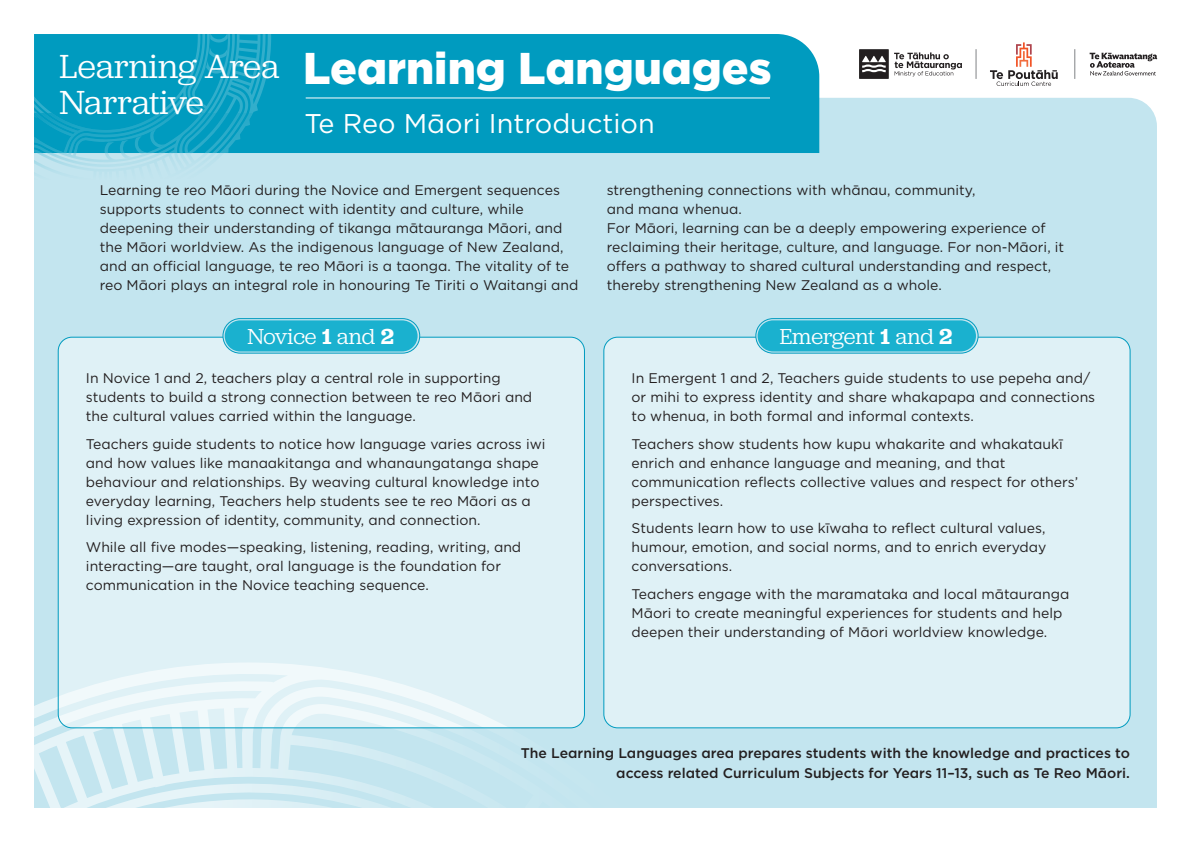
<style>
.page{position:relative;width:1191px;height:842px;background:#fff}
.page>*{position:absolute;margin:0;border:0;box-sizing:border-box;transform-origin:0 0}
.t1{font:900 44.4px "Gotham";color:#fff}
.t2{font:34.7px "Jubilat";letter-spacing:-.015em;color:#fff}
.t3{font:27.1px "Gotham";color:#fff}
.t4{font:22.6px "Jubilat";letter-spacing:-.005em;color:#fff}
.t5{font:14px/19px "Gotham";color:#231f20}
.t6{font:500 14px/20px "Gotham";color:#231f20;text-align:right}
.s1{font-family:"Jubilat";font-weight:400;font-size:34.7px}
.s2{font-weight:600}
</style>
<div class="page">
<div style="left:34px;top:98px;width:1123px;height:710px;background:#c3e5ef"></div>
<div style="left:271px;top:34px;width:548px;height:119px;background:#009bbf"></div>
<svg style="left:34px;top:34px;width:237px;height:169px;background:#3fb3ce"></svg>
<svg style="left:1089px;top:53px;width:68px;height:22px"></svg>
<svg style="left:859px;top:49px;width:29px;height:30px"></svg>
<svg style="left:894px;top:52px;width:68px;height:24px"></svg>
<hr style="left:975px;top:49px;width:1px;height:30px;background:#808285">
<hr style="left:1074px;top:49px;width:1px;height:30px;background:#808285">
<svg style="left:990px;top:42px;width:67px;height:44px"></svg>
<hr style="left:306px;top:98px;width:464px;height:1px;background:#fff">
<svg style="left:34px;top:662px;width:649px;height:146px;background:#cae8f0"></svg>
<div style="left:58px;top:337px;width:526px;height:391px;background:#dff1f6;border-radius:14px"></div>
<svg style="left:58px;top:663px;width:526px;height:65px"></svg>
<svg style="left:223px;top:319px;width:197px;height:34px"></svg>
<div style="left:223px;top:318px;width:197px;height:35px;border:1px solid #009bbf;border-radius:17px"></div>
<div style="left:225px;top:320px;width:192px;height:31px;background:#1ab1cf;border-radius:15px"></div>
<div style="left:604px;top:337px;width:526px;height:391px;background:#dff1f6;border-radius:14px"></div>
<svg style="left:604px;top:718px;width:9px;height:10px"></svg>
<div style="left:755px;top:318px;width:223px;height:35px;border:1px solid #009bbf;border-radius:17px"></div>
<div style="left:757px;top:320px;width:219px;height:31px;background:#1ab1cf;border-radius:15px"></div>
<h1 class="t1" style="left:60px;top:38px;width:713px"><span class="s1">Learning Area</span> Learning Languages</h1>
<h2 class="t2" style="left:60px;top:80px;width:146px">Narrative</h2>
<h3 class="t3" style="left:304px;top:106px;width:352px">Te Reo Māori Introduction</h3>
<p class="t5" style="left:100px;top:180px;width:480px">Learning te reo Māori during the Novice and Emergent sequences supports students to connect with identity and culture, while deepening their understanding of tikanga mātauranga Māori, and the Māori worldview. As the indigenous language of New Zealand, and an official language, te reo Māori is a taonga. The vitality of te reo Māori plays an integral role in honouring Te Tiriti o Waitangi and</p>
<p class="t5" style="left:607px;top:180px;width:459px">strengthening connections with whānau, community,<br>and mana whenua.<br>For Māori, learning can be a deeply empowering experience of reclaiming their heritage, culture, and language. For non-Māori, it offers a pathway to shared cultural understanding and respect, thereby strengthening New Zealand as a whole.</p>
<h3 class="t4" style="left:247px;top:322px;width:148px">Novice <span class="s2">1</span> and <span class="s2">2</span></h3>
<p class="t5" style="left:86px;top:368px;width:448px">In Novice 1 and 2, teachers play a central role in supporting students to build a strong connection between te reo Māori and the cultural values carried within the language.</p>
<p class="t5" style="left:86px;top:434px;width:461px">Teachers guide students to notice how language varies across iwi and how values like manaakitanga and whanaungatanga shape behaviour and relationships. By weaving cultural knowledge into everyday learning, Teachers help students see te reo Māori as a living expression of identity, community, and connection.</p>
<p class="t5" style="left:86px;top:537px;width:437px">While all five modes—speaking, listening, reading, writing, and interacting—are taught, oral language is the foundation for communication in the Novice teaching sequence.</p>
<h3 class="t4" style="left:779px;top:322px;width:174px">Emergent <span class="s2">1</span> and <span class="s2">2</span></h3>
<p class="t5" style="left:631px;top:368px;width:465px">In Emergent 1 and 2, Teachers guide students to use pepeha and/ or mihi to express identity and share whakapapa and connections to whenua, in both formal and informal contexts.</p>
<p class="t5" style="left:631px;top:434px;width:448px">Teachers show students how kupu whakarite and whakataukī enrich and enhance language and meaning, and that communication reflects collective values and respect for others’ perspectives.</p>
<p class="t5" style="left:631px;top:518px;width:416px;text-align:justify">Students learn how to use kīwaha to reflect cultural values, humour, emotion, and social norms, and to enrich everyday conversations.</p>
<p class="t5" style="left:631px;top:584px;width:439px">Teachers engage with the maramataka and local mātauranga<br>Māori to create meaningful experiences for students and help deepen their understanding of Māori worldview knowledge.</p>
<p class="t6" style="left:521px;top:743px;width:610px">The Learning Languages area prepares students with the knowledge and practices to access related Curriculum Subjects for Years 11–13, such as Te Reo Māori.</p>
</div>
